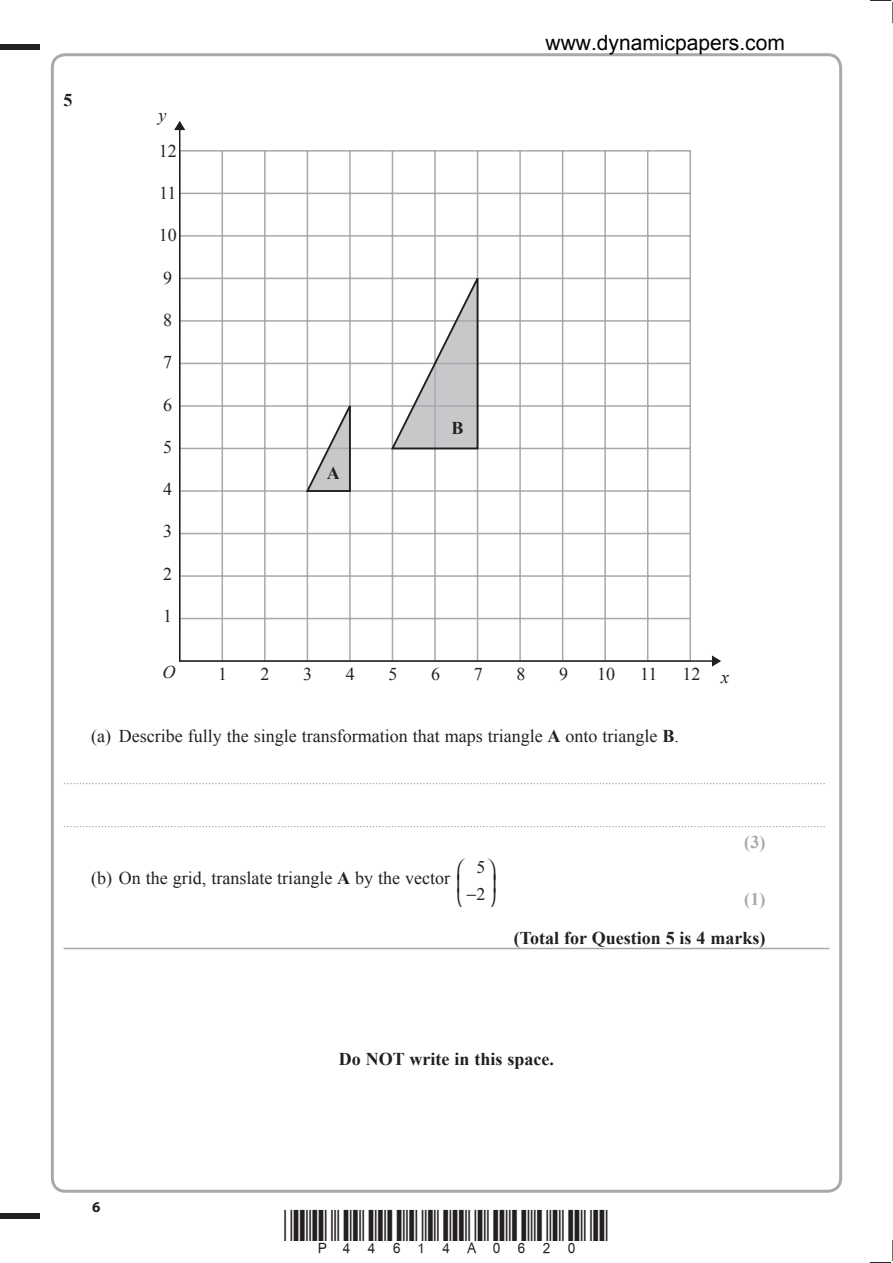
<style>
.page{position:relative;width:893px;height:1263px;background:#fff}
.page>*{position:absolute;margin:0;border:0;box-sizing:border-box;transform-origin:0 0}
.t1{font:21px "Arial";color:#000}
.t2{font:18px/27px "Times New Roman";color:#231f20;text-align:center}
.t3{font:700 18px "Times New Roman";color:#231f20}
.t4{font:700 18px "Times New Roman";color:#a8a9ad}
.t5{font:italic 18px "Times New Roman";color:#231f20}
.t6{font:700 15px "Myriad Pro";color:#231f20}
.t7{font:9px "Times New Roman";color:#231f20}
.s1{font-style:italic}
.s2{font-weight:700}
</style>
<div class="page">
<div style="left:0;top:44px;width:40px;height:5px;background:#231f20"></div>
<div style="left:0;top:1214px;width:40px;height:5px;background:#231f20"></div>
<svg style="left:870px;top:0;width:23px;height:23px"></svg>
<svg style="left:869px;top:1240px;width:24px;height:23px"></svg>
<hr style="left:64px;top:948px;width:765px;height:1px;background:#a8a9ad">
<svg style="left:180px;top:149px;width:511px;height:511px"></svg>
<svg style="left:174px;top:121px;width:12px;height:10px"></svg>
<hr style="left:179px;top:124px;width:1px;height:537px;background:#231f20">
<svg style="left:712px;top:655px;width:9px;height:12px"></svg>
<hr style="left:179px;top:660px;width:537px;height:2px;background:#231f20">
<svg style="left:304px;top:398px;width:48px;height:95px"></svg>
<svg style="left:389px;top:270px;width:90px;height:180px"></svg>
<h2 class="t3" style="left:64px;top:90px;width:10px">5</h2>
<h2 class="t5" style="left:158px;top:105px;width:9px">y</h2>
<h2 class="t2" style="left:159px;top:137px;width:19px">12</h2>
<h2 class="t2" style="left:159px;top:179px;width:19px">11</h2>
<h2 class="t2" style="left:159px;top:222px;width:19px">10</h2>
<h2 class="t2" style="left:163px;top:264px;width:10px">9</h2>
<h2 class="t2" style="left:163px;top:306px;width:10px">8</h2>
<h2 class="t2" style="left:163px;top:349px;width:10px">7</h2>
<h2 class="t2" style="left:163px;top:391px;width:10px">6</h2>
<h2 class="t2" style="left:163px;top:433px;width:10px">5</h2>
<h2 class="t2" style="left:163px;top:476px;width:10px">4</h2>
<h2 class="t2" style="left:163px;top:518px;width:10px">3</h2>
<h2 class="t2" style="left:163px;top:560px;width:10px">2</h2>
<h2 class="t2" style="left:163px;top:602px;width:10px">1</h2>
<h1 class="t1" style="left:545px;top:28px;width:241px">www.dynamicpapers.com</h1>
<h2 class="t3" style="left:327px;top:463px;width:14px">A</h2>
<h2 class="t3" style="left:451px;top:418px;width:14px">B</h2>
<h2 class="t5" style="left:163px;top:662px;width:14px">O</h2>
<h2 class="t2" style="left:218px;top:660px;width:10px">1</h2>
<h2 class="t2" style="left:261px;top:660px;width:10px">2</h2>
<h2 class="t2" style="left:303px;top:660px;width:10px">3</h2>
<h2 class="t2" style="left:346px;top:660px;width:10px">4</h2>
<h2 class="t2" style="left:388px;top:660px;width:10px">5</h2>
<h2 class="t2" style="left:431px;top:660px;width:10px">6</h2>
<h2 class="t2" style="left:474px;top:660px;width:10px">7</h2>
<h2 class="t2" style="left:516px;top:660px;width:10px">8</h2>
<h2 class="t2" style="left:559px;top:660px;width:10px">9</h2>
<h2 class="t2" style="left:597px;top:660px;width:19px">10</h2>
<h2 class="t2" style="left:640px;top:660px;width:19px">11</h2>
<h2 class="t2" style="left:682px;top:660px;width:48px">12 <span class="s1">x</span></h2>
<h2 class="t2" style="left:91px;top:722px;width:589px">(a) Describe fully the single transformation that maps triangle <span class="s2">A</span> onto triangle <span class="s2">B</span>.</h2>
<p class="t7" style="left:64px;top:776px;width:763px">..................................................................................................................................................................................................................................................</p>
<p class="t7" style="left:64px;top:819px;width:763px">..................................................................................................................................................................................................................................................</p>
<h2 class="t4" style="left:744px;top:832px;width:23px">(3)</h2>
<h2 class="t2" style="left:91px;top:864px;width:360px">(b) On the grid, translate triangle <span class="s2">A</span> by the vector</h2>
<h2 class="t2" style="left:466px;top:854px;width:29px">5⎞ −2</h2>
<h2 class="t4" style="left:744px;top:889px;width:23px">(1)</h2>
<h2 class="t3" style="left:513px;top:927px;width:253px">(Total for Question 5 is 4 marks)</h2>
<h3 class="t6" style="left:92px;top:1201px;width:10px">6</h3>
<h2 class="t3" style="left:339px;top:1049px;width:216px">Do NOT write in this space.</h2>
</div>
